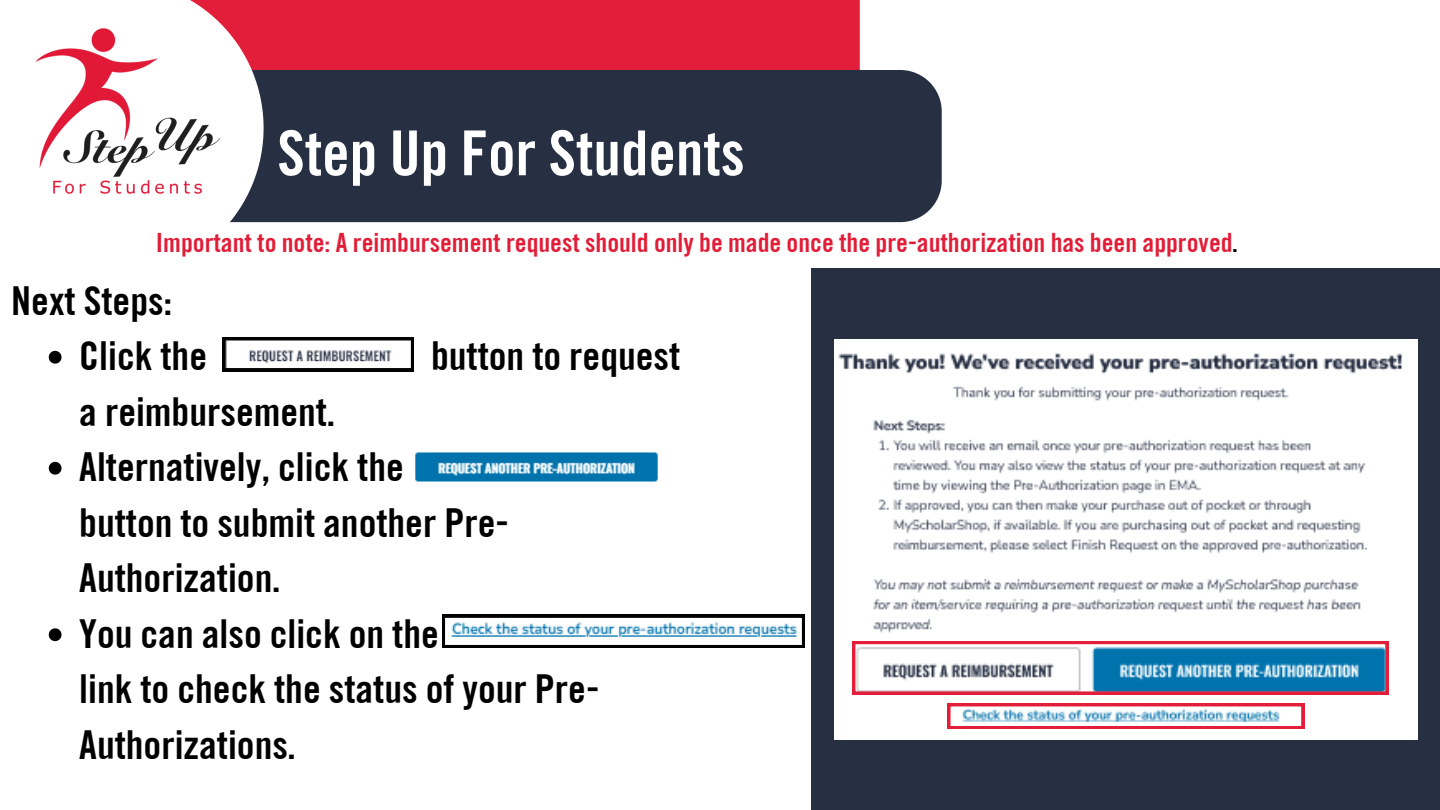
<style>
.page{position:relative;width:1440px;height:810px;background:#fff}
.page>*{position:absolute;margin:0;border:0;box-sizing:border-box;transform-origin:0 0}
.t1{font:700 62px "Traditionell Sans";color:#fff}
.t2{font:700 40px/55.5px "Traditionell Sans";color:#000}
.t3{font:700 26.6px "Traditionell Sans";color:#e11d38}
.s1{color:#000}
</style>
<div class="page">
<div style="left:264px;top:0;width:596px;height:70px;background:#e21e3a"></div>
<div style="left:264px;top:70px;width:678px;height:152px;background:#273043"></div>
<svg style="left:244px;top:0;width:20px;height:223px"></svg>
<div style="left:812px;top:269px;width:628px;height:541px;background:#273043"></div>
<img style="left:35px;top:0;width:209px;height:223px">
<svg style="left:223px;top:337px;width:191px;height:34px"></svg>
<img style="left:415px;top:452px;width:243px;height:30px">
<svg style="left:442px;top:615px;width:363px;height:33px"></svg>
<img style="left:834px;top:339px;width:584px;height:400px">
<svg style="left:49px;top:351px;width:13px;height:13px"></svg>
<svg style="left:49px;top:462px;width:13px;height:13px"></svg>
<svg style="left:49px;top:628px;width:13px;height:13px"></svg>
<svg style="left:948px;top:703px;width:356px;height:26px;background:#d6b2c0"></svg>
<svg style="left:852px;top:641px;width:536px;height:53px;background:#8da3be"></svg>
<p class="t1" style="left:277px;top:115px;width:469px">Step Up For Students</p>
<h2 class="t3" style="left:156px;top:227px;width:1084px">Important to note: A reimbursement request should only be made once the pre-authorization has been approved<span class="s1">.</span></h2>
<p class="t2" style="left:11px;top:272px;width:163px">Next Steps:</p>
<h1 class="t2" style="left:79px;top:327px;width:129px">Click the</h1>
<h1 class="t2" style="left:431px;top:327px;width:251px">button to request</h1>
<h1 class="t2" style="left:79px;top:383px;width:258px">a reimbursement.</h1>
<p class="t2" style="left:79px;top:438px;width:431px">Alternatively, click the<br>button to submit another Pre-<br>Authorization.</p>
<p class="t2" style="left:79px;top:605px;width:522px">You can also click on the<br>link to check the status of your Pre-<br>Authorizations.</p>
</div>
